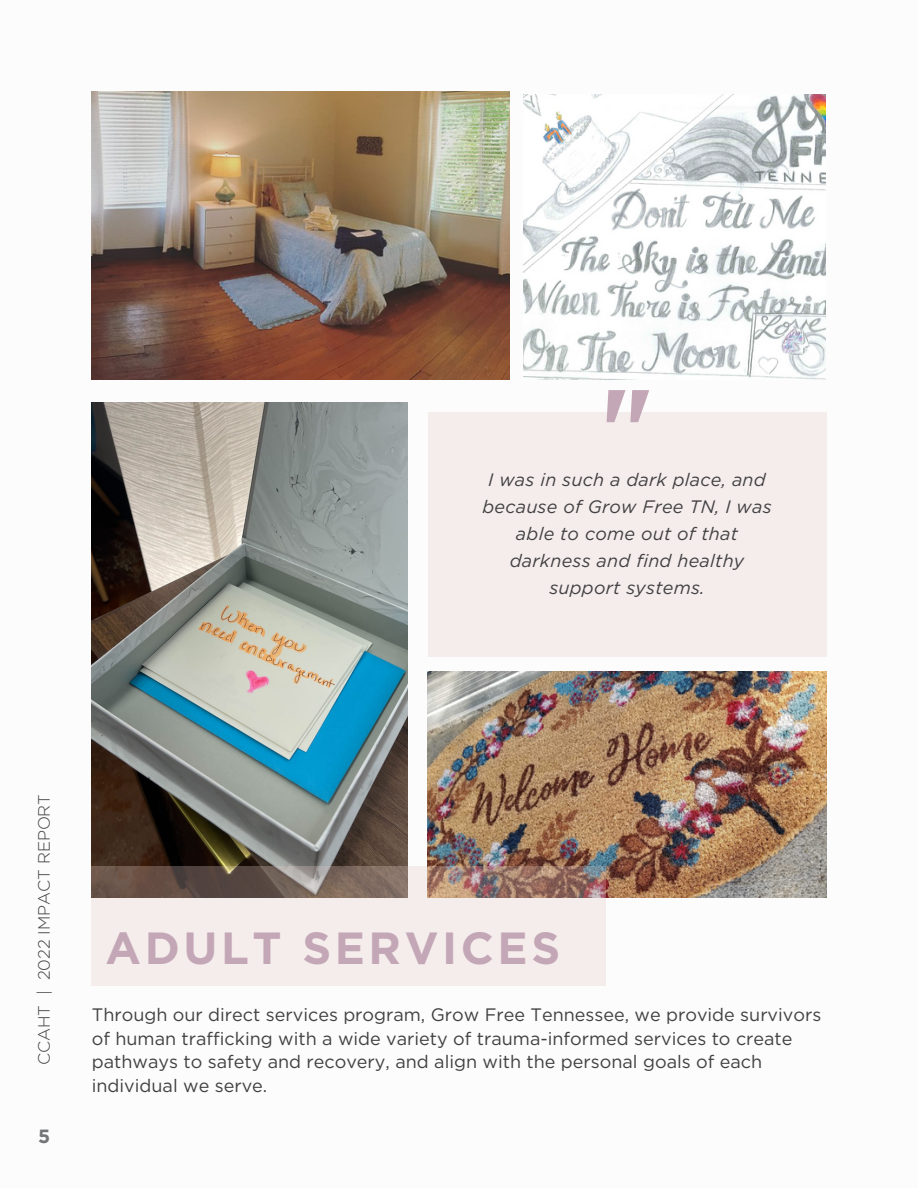
<style>
.page{position:relative;width:918px;height:1188px;background:#fff}
.page>*{position:absolute;margin:0;border:0;box-sizing:border-box;transform-origin:0 0}
.t1{font:700 100.65px "Gotham";color:#c4a7b6}
.t2{font:700 45px "Gotham";letter-spacing:.08em;color:#c4a7b6}
.t3{font:700 19.2px "Gotham";color:#737476}
.t4{font:18px/23.7px "Gotham";color:#414042}
.t5{font:italic 18px/27px "Gotham";letter-spacing:.015em;color:#414042;text-align:center}
.t6{font:300 16.5px "Gotham";color:#414042}
</style>
<div class="page">
<img style="left:92px;top:403px;width:316px;height:463px">
<img style="left:523px;top:94px;width:303px;height:285px">
<img style="left:92px;top:92px;width:417px;height:288px">
<img style="left:428px;top:672px;width:398px;height:226px">
<div style="left:428px;top:413px;width:398px;height:244px;background:#f5edec"></div>
<svg style="left:92px;top:866px;width:514px;height:119px;background:#d6cac7"></svg>
<p class="t1" style="left:601px;top:367px;width:54px">"</p>
<p class="t5" style="left:488px;top:466px;width:279px">I was in such a dark place, and</p>
<p class="t5" style="left:482px;top:493px;width:291px">because of Grow Free TN, I was able to come out of that darkness and find healthy support systems.</p>
<p class="t6" style="left:35px;top:1065px;width:273px;rotate:-90deg">CCAHT | 2022 IMPACT REPORT</p>
<p class="t3" style="left:38px;top:1125px;width:14px">5</p>
<p class="t2" style="left:106px;top:922px;width:456px">ADULT SERVICES</p>
<p class="t4" style="left:92px;top:1003px;width:731px">Through our direct services program, Grow Free Tennessee, we provide survivors of human trafficking with a wide variety of trauma-informed services to create pathways to safety and recovery, and align with the personal goals of each individual we serve.</p>
</div>
